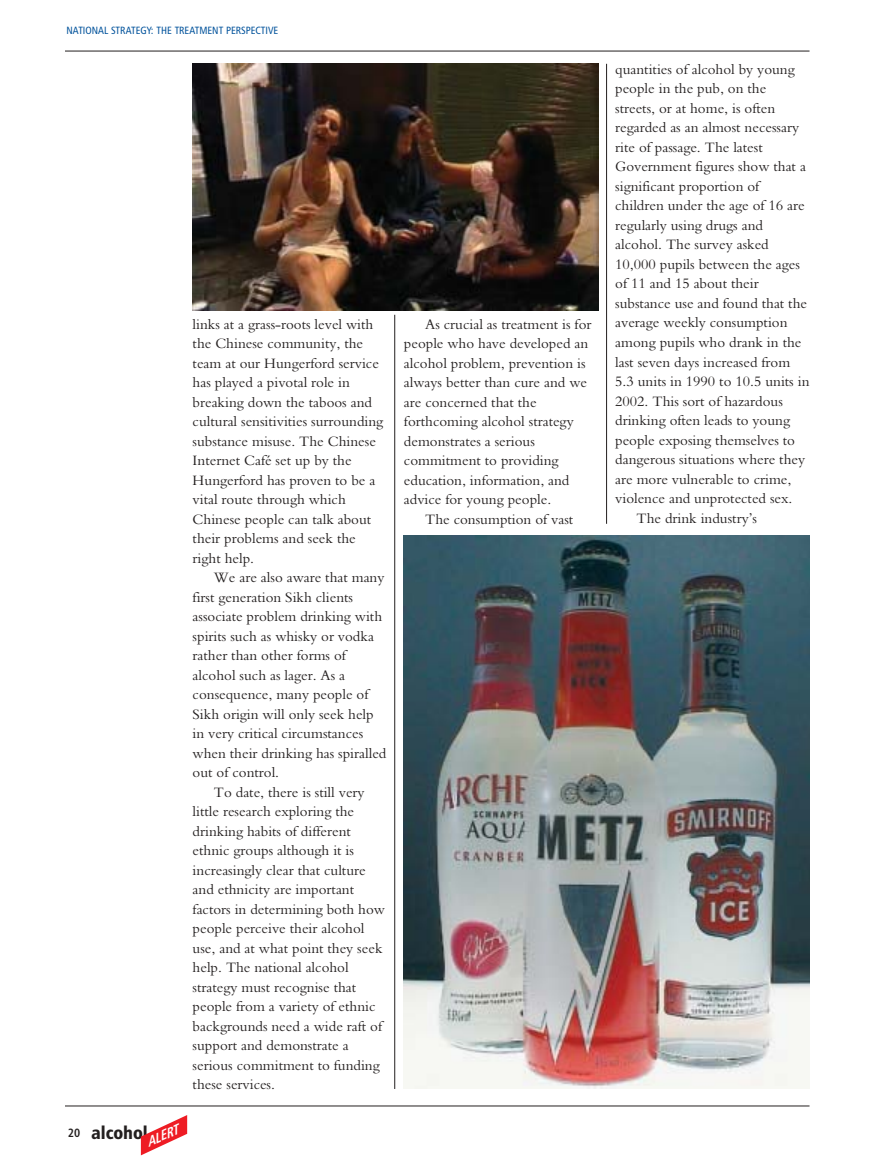
<style>
.page{position:relative;width:872px;height:1169px;background:#fff}
.page>*{position:absolute;margin:0;border:0;box-sizing:border-box;transform-origin:0 0}
.t1{font:18px "Humanist 777 BT Black Condensed B";color:#231f1f}
.t2{font:15px/19.5px "M Bembo";color:#231f1f}
.t3{font:italic 13.5px "Humanist 777 BT Bold Condensed B";color:#fff}
.t4{font:10.5px "Humanist 777 BT Roman Condensed B";color:#00529b}
.s1{font-family:"Humanist 777 BT Bold Condensed B";font-size:12px}
</style>
<div class="page">
<hr style="left:394px;top:315px;width:1px;height:774px;background:#231f1f">
<hr style="left:606px;top:64px;width:1px;height:460px;background:#231f1f">
<hr style="left:65px;top:1105px;width:744px;height:1px;background:#231f1f">
<hr style="left:65px;top:51px;width:744px;height:1px;background:#231f1f">
<svg style="left:141px;top:1115px;width:46px;height:40px"></svg>
<img style="left:193px;top:64px;width:405px;height:247px">
<img style="left:404px;top:535px;width:405px;height:553px">
<p class="t4" style="left:66px;top:27px;width:213px">NATIONAL STRATEGY: THE TREATMENT PERSPECTIVE</p>
<p class="t1" style="left:68px;top:1125px;width:81px"><span class="s1">20</span> alcohol</p>
<p class="t3" style="left:145px;top:1138px;width:35px;rotate:-25deg">ALERT</p>
<p class="t2" style="left:193px;top:315px;width:192px">links at a grass-roots level with the Chinese community, the team at our Hungerford service has played a pivotal role in breaking down the taboos and cultural sensitivities surrounding substance misuse. The Chinese<br>Internet Café set up by the<br>Hungerford has proven to be a vital route through which<br>Chinese people can talk about their problems and seek the right help.</p>
<p class="t2" style="left:193px;top:569px;width:195px;text-indent:21px">We are also aware that many first generation Sikh clients associate problem drinking with spirits such as whisky or vodka rather than other forms of alcohol such as lager. As a consequence, many people of<br>Sikh origin will only seek help in very critical circumstances when their drinking has spiralled out of control.</p>
<p class="t2" style="left:193px;top:783px;width:194px;text-indent:21px">To date, there is still very little research exploring the drinking habits of different ethnic groups although it is increasingly clear that culture and ethnicity are important factors in determining both how people perceive their alcohol use, and at what point they seek help. The national alcohol strategy must recognise that people from a variety of ethnic backgrounds need a wide raft of support and demonstrate a serious commitment to funding these services.</p>
<p class="t2" style="left:404px;top:315px;width:189px;text-indent:21px">As crucial as treatment is for people who have developed an alcohol problem, prevention is always better than cure and we are concerned that the forthcoming alcohol strategy demonstrates a serious commitment to providing education, information, and advice for young people.</p>
<p class="t2" style="left:425px;top:510px;width:150px">The consumption of vast</p>
<p class="t2" style="left:615px;top:61px;width:181px">quantities of alcohol by young</p>
<p class="t2" style="left:615px;top:80px;width:152px">people in the pub, on the</p>
<p class="t2" style="left:615px;top:100px;width:161px">streets, or at home, is often</p>
<p class="t2" style="left:615px;top:119px;width:185px">regarded as an almost necessary</p>
<p class="t2" style="left:615px;top:139px;width:149px">rite of passage. The latest</p>
<p class="t2" style="left:615px;top:158px;width:192px">Government figures show that a</p>
<p class="t2" style="left:615px;top:178px;width:146px">significant proportion of</p>
<p class="t2" style="left:615px;top:197px;width:191px">children under the age of 16 are</p>
<p class="t2" style="left:615px;top:217px;width:149px">regularly using drugs and</p>
<p class="t2" style="left:615px;top:236px;width:155px">alcohol. The survey asked</p>
<p class="t2" style="left:615px;top:256px;width:186px">10,000 pupils between the ages</p>
<p class="t2" style="left:615px;top:275px;width:145px">of 11 and 15 about their</p>
<p class="t2" style="left:615px;top:295px;width:193px">substance use and found that the</p>
<p class="t2" style="left:615px;top:314px;width:174px">average weekly consumption</p>
<p class="t2" style="left:615px;top:334px;width:188px">among pupils who drank in the</p>
<p class="t2" style="left:615px;top:353px;width:176px">last seven days increased from</p>
<p class="t2" style="left:615px;top:373px;width:196px">5.3 units in 1990 to 10.5 units in</p>
<p class="t2" style="left:615px;top:392px;width:169px">2002. This sort of hazardous</p>
<p class="t2" style="left:615px;top:412px;width:176px">drinking often leads to young</p>
<p class="t2" style="left:615px;top:431px;width:181px">people exposing themselves to</p>
<p class="t2" style="left:615px;top:451px;width:191px">dangerous situations where they</p>
<p class="t2" style="left:615px;top:470px;width:178px">are more vulnerable to crime,</p>
<p class="t2" style="left:615px;top:490px;width:179px">violence and unprotected sex.</p>
<p class="t2" style="left:636px;top:509px;width:122px">The drink industry’s</p>
</div>
